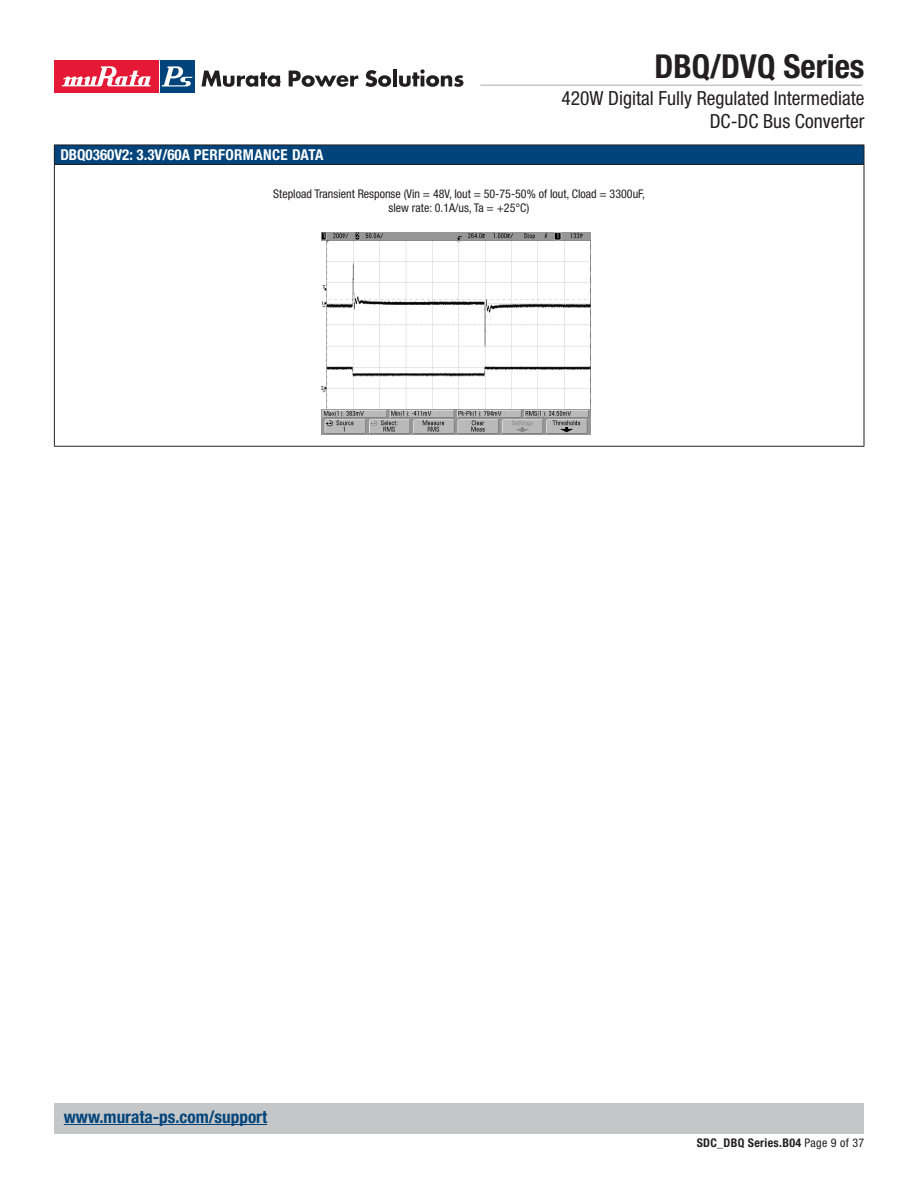
<style>
.page{position:relative;width:918px;height:1188px;background:#fff}
.page>*{position:absolute;margin:0;border:0;box-sizing:border-box;transform-origin:0 0}
.t1{font:700 condensed 33px "Helvetica Neue LT Std";color:#231f20}
.t2{font:condensed 19.5px/23.4px "Helvetica Neue LT Std";color:#231f20;text-align:right}
.t3{font:700 condensed 17.25px "Helvetica Neue LT Std";color:#00447b}
.t4{font:700 condensed 15px "Helvetica Neue LT Std";color:#fff}
.t5{font:condensed 12px/14.4px "Helvetica Neue LT Std";color:#231f20;text-align:center}
.t6{font:700 condensed 12px "Helvetica Neue LT Std";letter-spacing:.025em;color:#231f20}
.s1{font-weight:400}
</style>
<div class="page">
<div style="left:54px;top:1103px;width:810px;height:31px;background:#c5c6c8"></div>
<div style="left:54px;top:60px;width:104px;height:32px;background:#e51836"></div>
<svg style="left:62px;top:66px;width:89px;height:20px"></svg>
<div style="left:160px;top:60px;width:34px;height:32px;background:#00447b"></div>
<svg style="left:162px;top:66px;width:30px;height:21px"></svg>
<svg style="left:201px;top:71px;width:80px;height:16px"></svg>
<svg style="left:289px;top:71px;width:69px;height:16px"></svg>
<svg style="left:365px;top:70px;width:26px;height:17px"></svg>
<hr style="left:393px;top:69px;width:4px;height:17px;background:#231f20">
<svg style="left:399px;top:69px;width:64px;height:18px"></svg>
<hr style="left:480px;top:85px;width:382px;height:1px;background:#c5c6c8">
<hr style="left:64px;top:1124px;width:203px;height:1px;background:#00447b">
<div style="left:54px;top:145px;width:810px;height:19px;background:#00447b"></div>
<hr style="left:54px;top:145px;width:810px;height:1px;background:#231f20">
<svg style="left:54px;top:145px;width:1px;height:19px"></svg>
<svg style="left:864px;top:145px;width:1px;height:19px"></svg>
<hr style="left:54px;top:164px;width:810px;height:1px;background:#231f20">
<hr style="left:54px;top:165px;width:1px;height:281px;background:#231f20">
<hr style="left:864px;top:165px;width:1px;height:281px;background:#231f20">
<hr style="left:54px;top:446px;width:810px;height:1px;background:#231f20">
<img style="left:321px;top:232px;width:270px;height:203px">
<h1 class="t1" style="left:654px;top:46px;width:212px">DBQ/DVQ Series</h1>
<h2 class="t2" style="left:561px;top:86px;width:305px">420W Digital Fully Regulated Intermediate<br>DC-DC Bus Converter</h2>
<p class="t4" style="left:60px;top:146px;width:265px">DBQ0360V2: 3.3V/60A PERFORMANCE DATA</p>
<p class="t5" style="left:273px;top:186px;width:373px">Stepload Transient Response (Vin = 48V, Iout = 50-75-50% of Iout, Cload = 3300uF, slew rate: 0.1A/us, Ta = +25°C)</p>
<h3 class="t3" style="left:64px;top:1106px;width:205px">www.murata-ps.com/support</h3>
<p class="t6" style="left:697px;top:1136px;width:169px">SDC_DBQ Series.B04 <span class="s1">Page 9 of 37</span></p>
</div>
